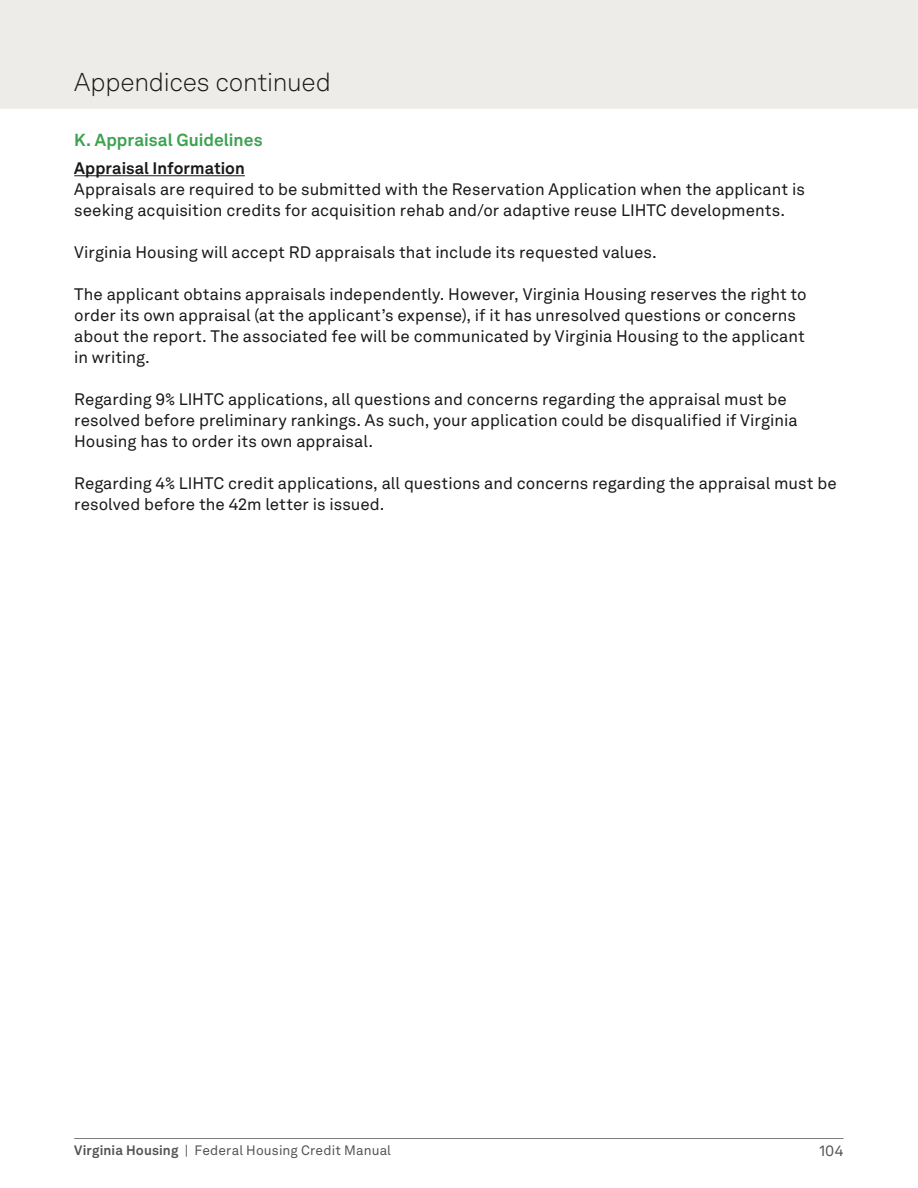
<style>
.page{position:relative;width:918px;height:1188px;background:#fff}
.page>*{position:absolute;margin:0;border:0;box-sizing:border-box;transform-origin:0 0}
.t1{font:300 25.5px "Akkurat LL";letter-spacing:-.01em;color:#191919}
.t2{font:700 17.25px "Akkurat LL";color:#3ca250}
.t3{font:16.5px/21px "Akkurat LL";color:#191919}
.t4{font:700 16.5px "Akkurat LL";color:#191919}
.t5{font:15px "Akkurat LL";color:#555}
.t6{font:13.5px "Akkurat LL";letter-spacing:.01em;color:#555}
.s1{font-weight:700}
</style>
<div class="page">
<div style="left:0;top:0;width:918px;height:109px;background:#eeece8"></div>
<hr style="left:74px;top:1138px;width:769px;height:1px;background:#7c7c7c">
<hr style="left:74px;top:175px;width:171px;height:1px;background:#191919">
<h1 class="t1" style="left:74px;top:65px;width:258px">Appendices continued</h1>
<p class="t2" style="left:74px;top:127px;width:190px">K. Appraisal Guidelines</p>
<p class="t4" style="left:74px;top:155px;width:172px">Appraisal Information</p>
<p class="t3" style="left:74px;top:178px;width:732px">Appraisals are required to be submitted with the Reservation Application when the applicant is seeking acquisition credits for acquisition rehab and/or adaptive reuse LIHTC developments.</p>
<p class="t3" style="left:74px;top:241px;width:584px">Virginia Housing will accept RD appraisals that include its requested values.</p>
<p class="t3" style="left:74px;top:283px;width:734px">The applicant obtains appraisals independently. However, Virginia Housing reserves the right to order its own appraisal (at the applicant’s expense), if it has unresolved questions or concerns about the report. The associated fee will be communicated by Virginia Housing to the applicant in writing.</p>
<p class="t3" style="left:74px;top:388px;width:725px">Regarding 9% LIHTC applications, all questions and concerns regarding the appraisal must be resolved before preliminary rankings. As such, your application could be disqualified if Virginia<br>Housing has to order its own appraisal.</p>
<p class="t3" style="left:74px;top:472px;width:764px">Regarding 4% LIHTC credit applications, all questions and concerns regarding the appraisal must be resolved before the 42m letter is issued.</p>
<p class="t6" style="left:74px;top:1140px;width:318px"><span class="s1">Virginia Housing</span> | Federal Housing Credit Manual</p>
<p class="t5" style="left:819px;top:1140px;width:26px">104</p>
</div>
